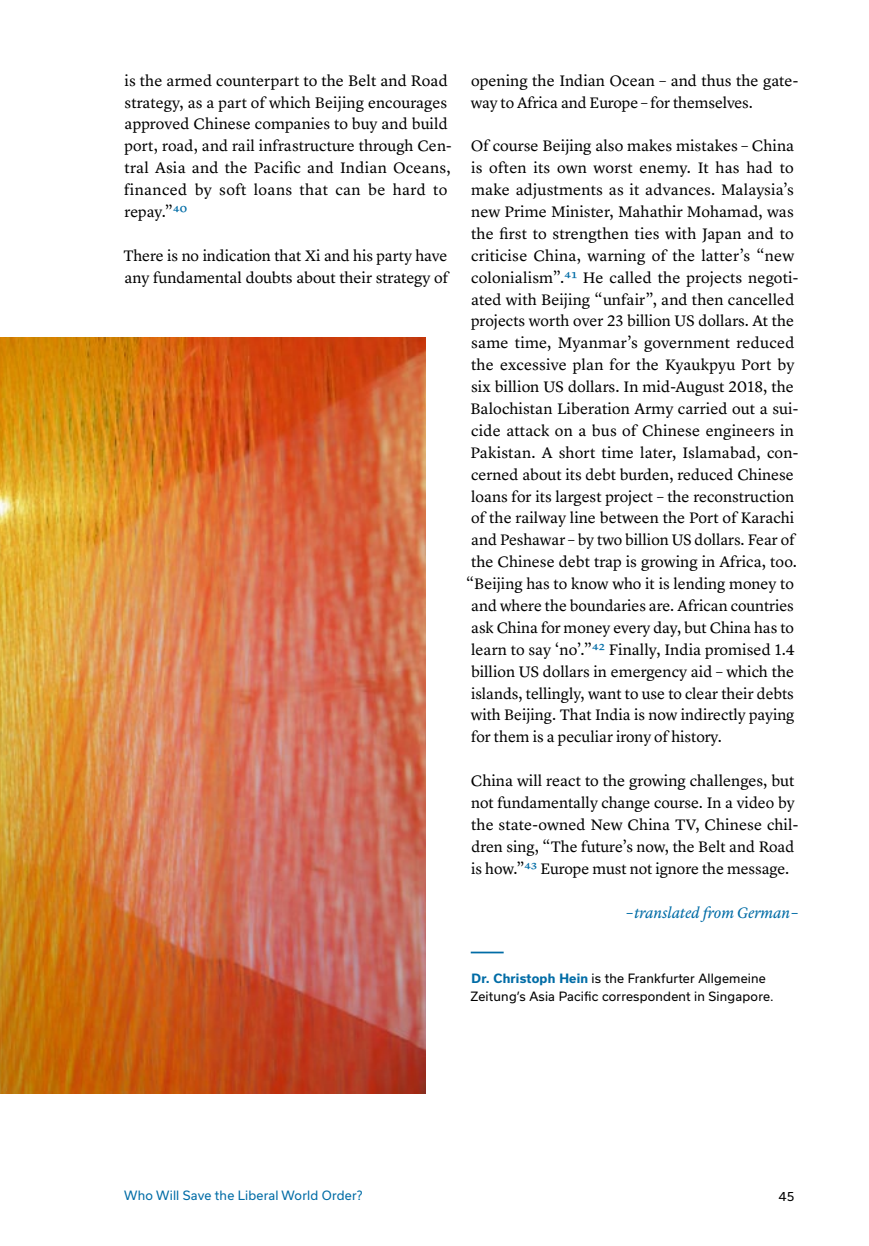
<style>
.page{position:relative;width:869px;height:1246px;background:#fff}
.page>*{position:absolute;margin:0;border:0;box-sizing:border-box;transform-origin:0 0}
.t1{font:15.75px/21.9px "Lyon Text";color:#000}
.t2{font:italic 15.75px "Lyon Text";letter-spacing:-.005em;color:#006ca6}
.t3{font:12.25px/17.5px "Usual";letter-spacing:.015em;color:#000}
.t4{font:12.25px "Usual";letter-spacing:.015em;color:#006ca6}
.s1{color:#006ca6}
.s2{font-weight:700;color:#006ca6}
</style>
<div class="page">
<img style="left:0;top:337px;width:425px;height:755px">
<hr style="left:470px;top:951px;width:33px;height:2px;background:#006ca6">
<p class="t1" style="left:124px;top:68px;width:329px">is the armed counterpart to the Belt and Road strategy, as a part of which Beijing encourages approved Chinese companies to buy and build port, road, and rail infrastructure through Cen&shy;tral Asia and the Pacific and Indian Oceans, financed by soft loans that can be hard to repay.”<span class="s1">40</span></p>
<p class="t1" style="left:123px;top:243px;width:326px">There is no indication that Xi and his party have any fundamental doubts about their strategy of</p>
<p class="t1" style="left:470px;top:68px;width:329px">opening the Indian Ocean – and thus the gate&shy;way to Africa and Europe – for themselves.</p>
<p class="t1" style="left:470px;top:134px;width:325px">Of course Beijing also makes mistakes – China</p>
<p class="t1" style="left:471px;top:156px;width:324px">is often its own worst enemy. It has had to</p>
<p class="t1" style="left:471px;top:178px;width:324px">make adjustments as it advances. Malaysia’s</p>
<p class="t1" style="left:471px;top:199px;width:324px">new Prime Minister, Mahathir Mohamad, was</p>
<p class="t1" style="left:471px;top:221px;width:324px">the first to strengthen ties with Japan and to</p>
<p class="t1" style="left:471px;top:243px;width:324px">criticise China, warning of the latter’s “new</p>
<p class="t1" style="left:471px;top:265px;width:328px">colonialism”.<span class="s1">41</span> He called the projects negoti-</p>
<p class="t1" style="left:471px;top:287px;width:324px">ated with Beijing “unfair”, and then cancelled</p>
<p class="t1" style="left:471px;top:309px;width:324px">projects worth over 23 billion US dollars. At the</p>
<p class="t1" style="left:471px;top:331px;width:324px">same time, Myanmar’s government reduced</p>
<p class="t1" style="left:471px;top:353px;width:325px">the excessive plan for the Kyaukpyu Port by</p>
<p class="t1" style="left:471px;top:374px;width:324px">six billion US dollars. In mid-August 2018, the</p>
<p class="t1" style="left:470px;top:396px;width:329px">Balochistan Liberation Army carried out a sui-</p>
<p class="t1" style="left:471px;top:418px;width:324px">cide attack on a bus of Chinese engineers in</p>
<p class="t1" style="left:470px;top:440px;width:329px">Pakistan. A short time later, Islamabad, con-</p>
<p class="t1" style="left:471px;top:462px;width:324px">cerned about its debt burden, reduced Chinese</p>
<p class="t1" style="left:471px;top:484px;width:324px">loans for its largest project – the reconstruction</p>
<p class="t1" style="left:471px;top:506px;width:324px">of the railway line between the Port of Karachi</p>
<p class="t1" style="left:471px;top:528px;width:325px">and Peshawar – by two billion US dollars. Fear of</p>
<p class="t1" style="left:471px;top:549px;width:327px">the Chinese debt trap is growing in Africa, too.</p>
<p class="t1" style="left:466px;top:571px;width:329px">“Beijing has to know who it is lending money to</p>
<p class="t1" style="left:471px;top:593px;width:324px">and where the boundaries are. African countries</p>
<p class="t1" style="left:471px;top:615px;width:324px">ask China for money every day, but China has to</p>
<p class="t1" style="left:471px;top:637px;width:325px">learn to say ‘no’.”<span class="s1">42</span> Finally, India promised 1.4</p>
<p class="t1" style="left:471px;top:659px;width:324px">billion US dollars in emergency aid – which the</p>
<p class="t1" style="left:471px;top:681px;width:324px">islands, tellingly, want to use to clear their debts</p>
<p class="t1" style="left:470px;top:703px;width:325px">with Beijing. That India is now indirectly paying</p>
<p class="t1" style="left:471px;top:724px;width:252px">for them is a peculiar irony of history.</p>
<p class="t1" style="left:470px;top:768px;width:329px">China will react to the growing challenges, but not fundamentally change course. In a video by the state-owned New China TV, Chinese chil&shy;dren sing, “The future’s now, the Belt and Road is how.”<span class="s1">43</span> Europe must not ignore the message.</p>
<p class="t2" style="left:626px;top:900px;width:173px">– translated from German –</p>
<p class="t3" style="left:470px;top:969px;width:305px"><span class="s2">Dr. Christoph Hein</span> is the Frankfurter Allgemeine<br>Zeitung’s Asia Pacific correspondent in Singapore.</p>
<p class="t4" style="left:124px;top:1187px;width:239px">Who Will Save the Liberal World Order?</p>
<p class="t3" style="left:778px;top:1186px;width:17px">45</p>
</div>
